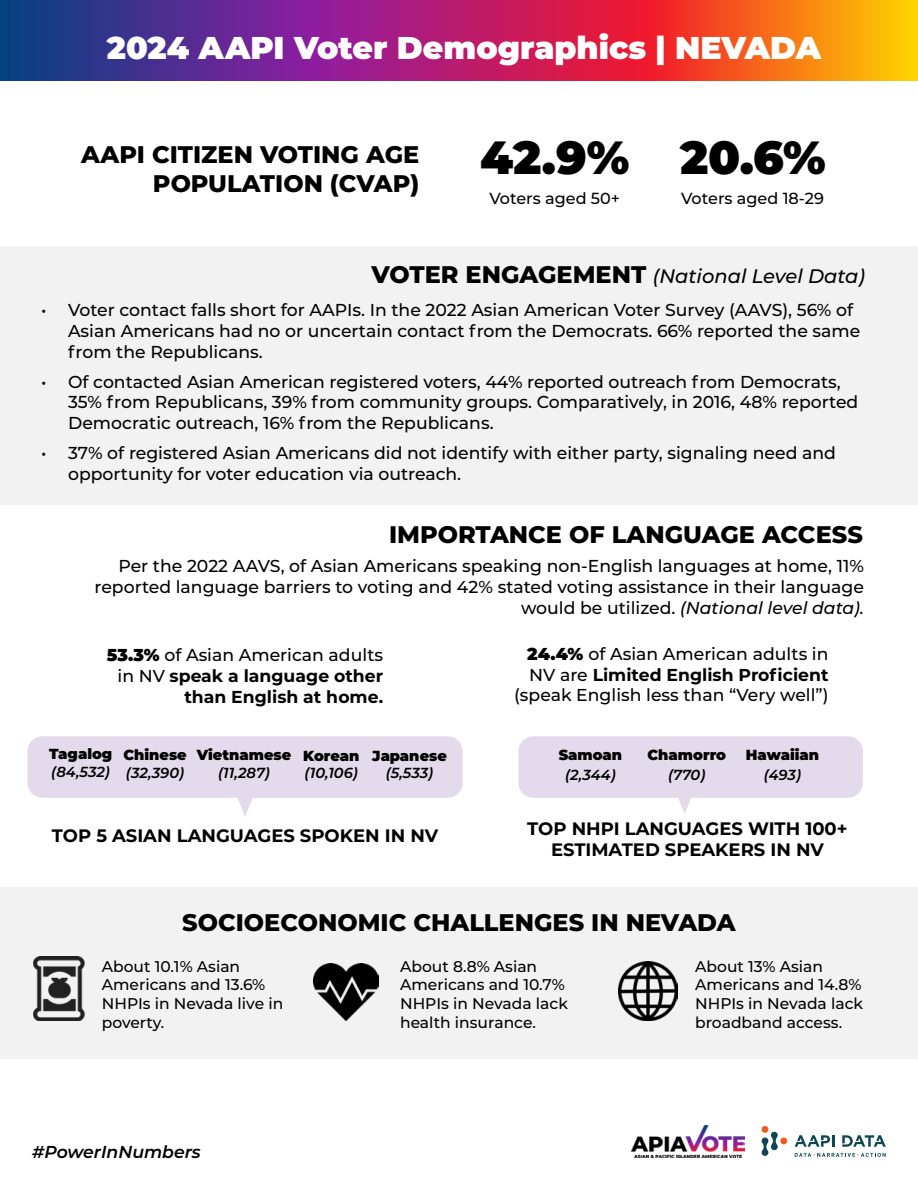
<style>
.page{position:relative;width:918px;height:1188px;background:#fff}
.page>*{position:absolute;margin:0;border:0;box-sizing:border-box;transform-origin:0 0}
.t1{font:900 46.5px "Montserrat";color:#000}
.t2{font:900 31.5px "Montserrat";color:#fff}
.t3{font:800 24px/28.8px "Montserrat";color:#000;text-align:right}
.t4{font:italic 500 19.5px "Montserrat";color:#000}
.t5{font:700 18px "Montserrat";color:#000}
.t6{font:700 18px "Montserrat";color:#000101}
.t7{font:500 17.25px/20.7px "Montserrat";color:#000}
.t8{font:700 17.25px/20.7px "Montserrat";color:#000;text-align:right}
.t9{font:italic 600 17.25px "Montserrat";color:#000}
.t10{font:500 16.05px "Montserrat";color:#000}
.t11{font:500 15.6px/18.6px "Montserrat";color:#000}
.t12{font:900 14.55px "Montserrat";color:#000}
.t13{font:italic 600 14.55px "Montserrat";color:#000}
.s1{font-style:italic}
.s2{font-weight:900}
.s3{font-weight:500}
.s4{font-weight:700}
</style>
<div class="page">
<div style="left:0;top:247px;width:918px;height:258px;background:#f2f2f2"></div>
<div style="left:0;top:888px;width:918px;height:171px;background:#f2f2f2"></div>
<img style="left:314px;top:964px;width:64px;height:57px">
<img style="left:33px;top:957px;width:53px;height:64px">
<img style="left:618px;top:962px;width:59px;height:59px">
<div style="left:28px;top:736px;width:435px;height:62px;background:#e3daeb;border-radius:15px"></div>
<svg style="left:238px;top:798px;width:15px;height:18px"></svg>
<div style="left:518px;top:736px;width:345px;height:62px;background:#e3daeb;border-radius:15px"></div>
<svg style="left:678px;top:798px;width:13px;height:16px"></svg>
<img style="left:631px;top:1125px;width:113px;height:33px">
<svg style="left:762px;top:1126px;width:26px;height:30px"></svg>
<svg style="left:795px;top:1135px;width:40px;height:12px"></svg>
<svg style="left:842px;top:1135px;width:44px;height:12px"></svg>
<svg style="left:795px;top:1153px;width:91px;height:4px"></svg>
<svg style="left:0;top:0;width:918px;height:81px;background:#a43b5e"></svg>
<h2 class="t2" style="left:107px;top:24px;width:716px">2024 AAPI Voter Demographics | NEVADA</h2>
<h3 class="t3" style="left:81px;top:139px;width:340px">AAPI CITIZEN VOTING AGE<br>POPULATION (CVAP(</h3>
<h1 class="t1" style="left:480px;top:123px;width:151px">42.9%</h1>
<p class="t10" style="left:489px;top:187px;width:132px">Voters aged 50+</p>
<h1 class="t1" style="left:680px;top:123px;width:147px">20.6%</h1>
<p class="t10" style="left:681px;top:187px;width:144px">Voters aged 18-29</p>
<p class="t7" style="left:41px;top:299px;width:7px">•</p>
<p class="t7" style="left:41px;top:370px;width:7px">•</p>
<p class="t7" style="left:41px;top:442px;width:7px">•</p>
<h3 class="t3" style="left:372px;top:259px;width:276px">VOTER ENGAGEMENT</h3>
<p class="t4" style="left:653px;top:263px;width:214px">(National Level Data(</p>
<p class="t7" style="left:68px;top:299px;width:787px">Voter contact falls short for AAPIs In. the 2022 Asian American Voter Survey (AAVS ,) 56% of</p>
<p class="t7" style="left:68px;top:320px;width:794px">Asian Americans had no or uncertain contact from the Democrats. 66% reported the same from the Republicans.</p>
<p class="t7" style="left:68px;top:370px;width:774px">Of contacted Asian American registered voters, 44% reported outreach from Democrats,</p>
<p class="t7" style="left:68px;top:391px;width:792px">35% from Republicans, 39% from community groups. Comparatively in, 2016, 48% reported<br>Democratic outreach, 16% from the Republicans.</p>
<p class="t7" style="left:68px;top:442px;width:769px">37% of registered Asian Americans did not identify with either party, signaling need and</p>
<p class="t7" style="left:68px;top:462px;width:395px">opportunity for voter education via outreach.</p>
<h3 class="t3" style="left:389px;top:519px;width:475px">IMPORTANCE OF LANGUAGE ACCESS</h3>
<p class="t7" style="left:95px;top:555px;width:771px;text-align:right">Per the 2022 AAVS, of Asian Americans speaking non-English languages at home, 11% reported language barriers to voting and 42% stated voting assistance in their language would be utilized <span class="s1">(</span>. <span class="s1">National level data .(</span></p>
<p class="t8" style="left:107px;top:644px;width:278px"><span class="s2">53.3%</span> <span class="s3">of Asian American adults in NV</span> speak a language other than English at home.</p>
<p class="t7" style="left:514px;top:643px;width:316px;text-align:right"><span class="s2">24.4%</span> of Asian American adults in<br>NV are <span class="s4">Limited English Proficient </span>(speak English less than “Very well (“</p>
<p class="t12" style="left:49px;top:743px;width:65px">Tagalog</p>
<p class="t13" style="left:51px;top:761px;width:60px">)84,532(</p>
<p class="t12" style="left:123px;top:744px;width:65px">Chinese</p>
<p class="t13" style="left:126px;top:762px;width:60px">)32,390(</p>
<p class="t12" style="left:197px;top:744px;width:96px">Vietnamese</p>
<p class="t13" style="left:218px;top:762px;width:53px">)11,287(</p>
<p class="t12" style="left:303px;top:745px;width:58px">Korean</p>
<p class="t13" style="left:305px;top:763px;width:55px">)10,106(</p>
<p class="t12" style="left:372px;top:745px;width:76px">Japanese</p>
<p class="t13" style="left:386px;top:763px;width:49px">)5,533(</p>
<p class="t6" style="left:52px;top:823px;width:388px">TOP 5 ASIAN LANGUAGES SPOKEN IN NV</p>
<p class="t12" style="left:746px;top:744px;width:75px">Hawaiian</p>
<p class="t13" style="left:764px;top:764px;width:39px">)493(</p>
<p class="t5" style="left:527px;top:815px;width:322px">TOP NHPI LANGUAGES WITH 100+</p>
<p class="t12" style="left:647px;top:744px;width:80px">Chamorro</p>
<p class="t13" style="left:668px;top:764px;width:39px">)770(</p>
<p class="t12" style="left:559px;top:744px;width:65px">Samoan</p>
<p class="t13" style="left:565px;top:764px;width:52px">)2,344(</p>
<p class="t5" style="left:551px;top:837px;width:274px">ESTIMATED SPEAKERS IN NV</p>
<h3 class="t3" style="left:182px;top:906px;width:555px">SOCIOECONOMIC CHALLENGES IN NEVADA</h3>
<p class="t11" style="left:102px;top:956px;width:183px">About 10.1% Asian<br>Americans and 13.6%<br>NHPIs in Nevada live in poverty.</p>
<p class="t9" style="left:32px;top:1140px;width:170px">#PowerInNumbers</p>
<p class="t11" style="left:400px;top:956px;width:169px">About 8.8% Asian<br>Americans and 10.7%<br>NHPIs in Nevada lack health insurance.</p>
<p class="t11" style="left:695px;top:956px;width:169px">About 13% Asian<br>Americans and 14.8%<br>NHPIs in Nevada lack broadband access.</p>
</div>
